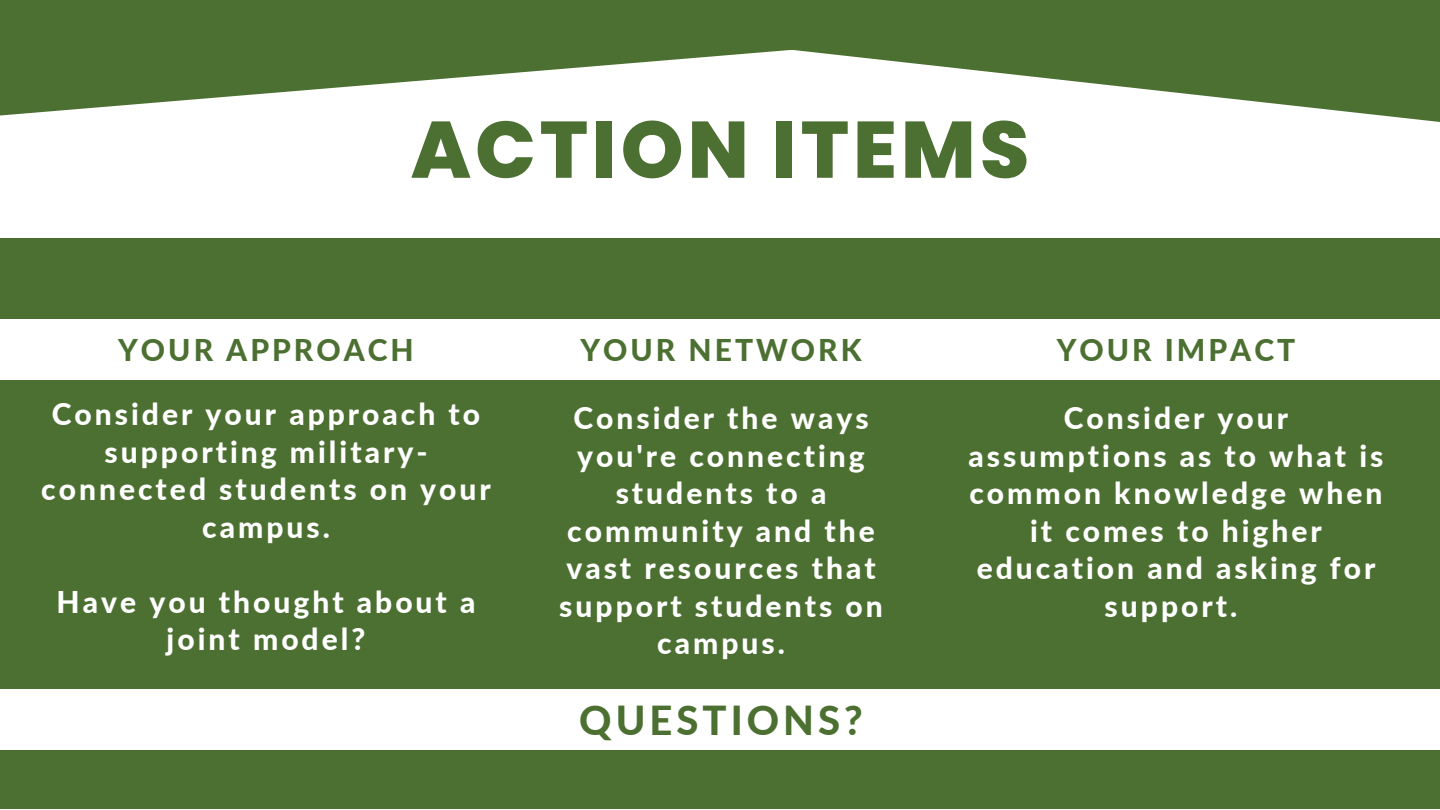
<style>
.page{position:relative;width:1440px;height:810px;background:#fff}
.page>*{position:absolute;margin:0;border:0;box-sizing:border-box;transform-origin:0 0}
.t1{font:800 80px "Poppins";letter-spacing:.05em;color:#4c7031}
.t2{font:800 40px "Lato";letter-spacing:.1em;color:#4c7031}
.t3{font:800 30px/37.5px "Lato";letter-spacing:.1em;color:#fff;text-align:center}
.t4{font:800 30px "Lato";letter-spacing:.1em;color:#4c7031}
</style>
<div class="page">
<div style="left:0;top:239px;width:1439px;height:570px;background:#4c7031"></div>
<div style="left:0;top:319px;width:1439px;height:61px;background:#fff"></div>
<svg style="left:1009px;top:0;width:431px;height:122px;fill:#4c7031"></svg>
<svg style="left:0;top:0;width:1009px;height:116px;fill:#4c7031"></svg>
<div style="left:0;top:690px;width:1439px;height:60px;background:#fff"></div>
<h1 class="t1" style="left:411px;top:94px;width:620px">ACTION ITEMS</h1>
<p class="t4" style="left:118px;top:331px;width:297px">YOUR APPROACH</p>
<p class="t4" style="left:581px;top:331px;width:282px">YOUR NETWORK</p>
<p class="t4" style="left:1057px;top:331px;width:240px">YOUR IMPACT</p>
<p class="t3" style="left:41px;top:395px;width:451px">Consider your approach to supporting military&shy;connected students on your campus.</p>
<p class="t3" style="left:57px;top:583px;width:420px">Have you thought about a joint model?</p>
<p class="t3" style="left:559px;top:399px;width:325px">Consider the ways you're connecting students to a community and the vast resources that support students on campus.</p>
<h2 class="t2" style="left:579px;top:695px;width:285px">QUESTIONS?</h2>
<p class="t3" style="left:969px;top:399px;width:416px">Consider your assumptions as to what is common knowledge when it comes to higher education and asking for support.</p>
</div>
